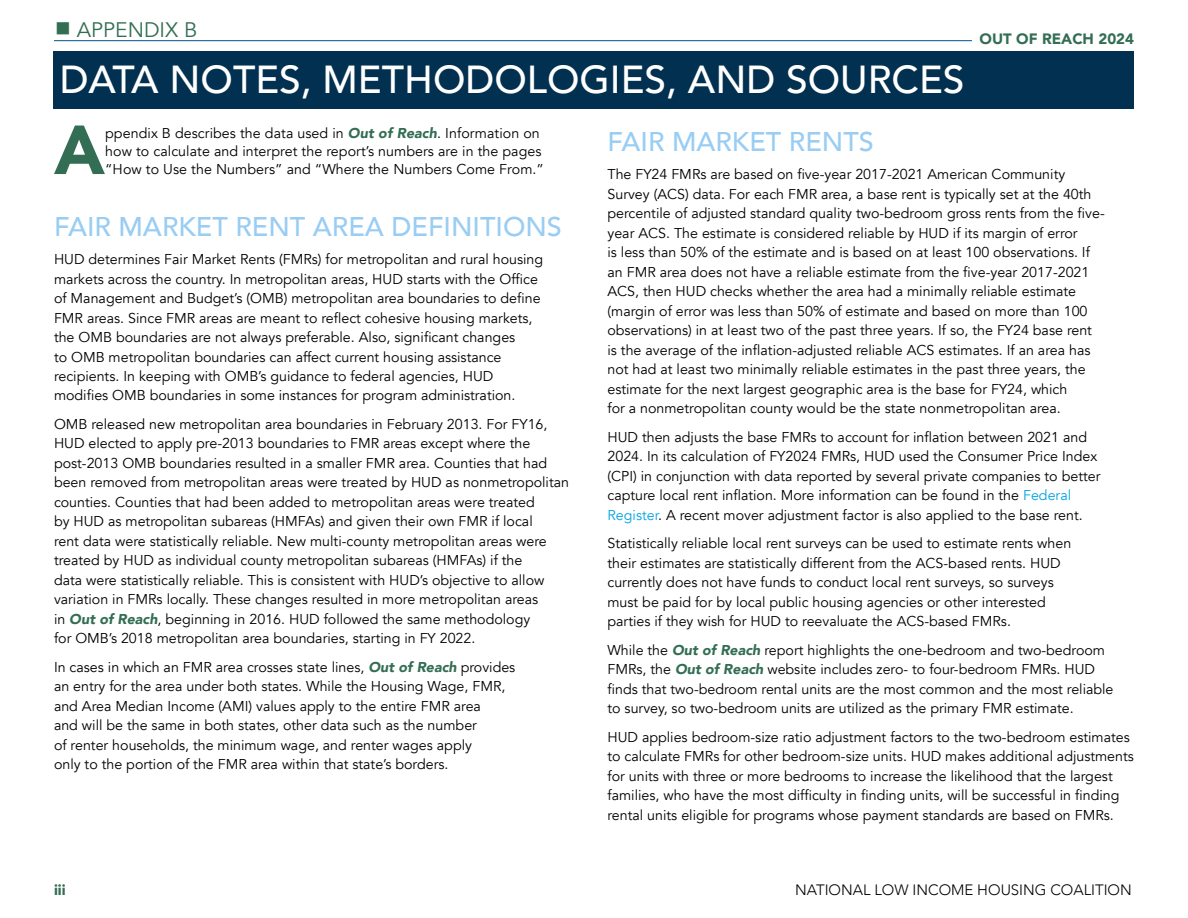
<style>
.page{position:relative;width:1188px;height:918px;background:#fff}
.page>*{position:absolute;margin:0;border:0;box-sizing:border-box;transform-origin:0 0}
.t1{font:900 68.55px "Avenir";color:#336e54}
.t2{font:500 39px "Avenir";color:#fff}
.t3{font:500 27px "Avenir";color:#99cdf3}
.t4{font:21px "Avenir";color:#336e54}
.t5{font:300 15px "Avenir";color:#000}
.t6{font:900 15px "Avenir";color:#336e54}
.t7{font:14.25px/19.5px "Avenir";color:#000}
.s1{font-weight:900;font-style:italic;color:#336e54}
.s2{color:#00a4e3}
</style>
<div class="page">
<hr style="left:54px;top:40px;width:918px;height:1px;background:#005289">
<div style="left:54px;top:51px;width:1080px;height:58px;background:#013050"></div>
<h3 class="t4" style="left:55px;top:18px;width:144px">■ APPENDIX B</h3>
<p class="t6" style="left:980px;top:26px;width:156px">OUT OF REACH 2024</p>
<h2 class="t2" style="left:60px;top:46px;width:906px">DATA NOTES, METHODOLOGIES, AND SOURCES</h2>
<h1 class="t1" style="left:54px;top:91px;width:52px">A</h1>
<p class="t7" style="left:105px;top:124px;width:440px;line-height:18px">ppendix B describes the data used in <span class="s1">Out of Reach</span>. Information on how to calculate and interpret the report’s numbers are in the pages “How to Use the Numbers” and “Where the Numbers Come From.”</p>
<h3 class="t3" style="left:608px;top:118px;width:268px">FAIR MARKET RENTS</h3>
<p class="t7" style="left:608px;top:165px;width:499px">The FY24 FMRs are based on five-year 2017-2021 American Community Survey (ACS) data. For each FMR area, a base rent is typically set at the 40th percentile of adjusted standard quality two-bedroom gross rents from the five&shy;year ACS. The estimate is considered reliable by HUD if its margin of error<br>is less than 50% of the estimate and is based on at least 100 observations. If an FMR area does not have a reliable estimate from the five-year 2017-2021<br>ACS, then HUD checks whether the area had a minimally reliable estimate (margin of error was less than 50% of estimate and based on more than 100 observations) in at least two of the past three years. If so, the FY24 base rent is the average of the inflation-adjusted reliable ACS estimates. If an area has not had at least two minimally reliable estimates in the past three years, the estimate for the next largest geographic area is the base for FY24, which<br>for a nonmetropolitan county would be the state nonmetropolitan area.</p>
<p class="t7" style="left:608px;top:427px;width:494px">HUD then adjusts the base FMRs to account for inflation between 2021 and 2024. In its calculation of FY2024 FMRs, HUD used the Consumer Price Index (CPI) in conjunction with data reported by several private companies to better capture local rent inflation. More information can be found in the <span class="s2">Federal Register</span>. A recent mover adjustment factor is also applied to the base rent.</p>
<p class="t7" style="left:608px;top:534px;width:465px">Statistically reliable local rent surveys can be used to estimate rents when their estimates are statistically different from the ACS-based rents. HUD currently does not have funds to conduct local rent surveys, so surveys must be paid for by local public housing agencies or other interested parties if they wish for HUD to reevaluate the ACS-based FMRs.</p>
<p class="t7" style="left:608px;top:640px;width:508px">While the <span class="s1">Out of Reach</span> report highlights the one-bedroom and two-bedroom FMRs, the <span class="s1">Out of Reach</span> website includes zero- to four-bedroom FMRs. HUD finds that two-bedroom rental units are the most common and the most reliable to survey, so two-bedroom units are utilized as the primary FMR estimate.</p>
<p class="t7" style="left:608px;top:727px;width:528px">HUD applies bedroom-size ratio adjustment factors to the two-bedroom estimates to calculate FMRs for other bedroom-size units. HUD makes additional adjustments for units with three or more bedrooms to increase the likelihood that the largest families, who have the most difficulty in finding units, will be successful in finding rental units eligible for programs whose payment standards are based on FMRs.</p>
<h3 class="t3" style="left:54px;top:203px;width:509px">FAIR MARKET RENT AREA DEFINITIONS</h3>
<p class="t7" style="left:54px;top:250px;width:491px">HUD determines Fair Market Rents (FMRs) for metropolitan and rural housing markets across the country. In metropolitan areas, HUD starts with the Office of Management and Budget’s (OMB) metropolitan area boundaries to define FMR areas. Since FMR areas are meant to reflect cohesive housing markets, the OMB boundaries are not always preferable. Also, significant changes<br>to OMB metropolitan boundaries can affect current housing assistance recipients. In keeping with OMB’s guidance to federal agencies, HUD modifies OMB boundaries in some instances for program administration.</p>
<p class="t7" style="left:54px;top:415px;width:517px">OMB released new metropolitan area boundaries in February 2013. For FY16, HUD elected to apply pre-2013 boundaries to FMR areas except where the post-2013 OMB boundaries resulted in a smaller FMR area. Counties that had been removed from metropolitan areas were treated by HUD as nonmetropolitan counties. Counties that had been added to metropolitan areas were treated<br>by HUD as metropolitan subareas (HMFAs) and given their own FMR if local<br>rent data were statistically reliable. New multi-county metropolitan areas were treated by HUD as individual county metropolitan subareas (HMFAs) if the<br>data were statistically reliable. This is consistent with HUD’s objective to allow variation in FMRs locally. These changes resulted in more metropolitan areas<br>in <span class="s1">Out of Reach</span>, beginning in 2016. HUD followed the same methodology<br>for OMB’s 2018 metropolitan area boundaries, starting in FY 2022.</p>
<p class="t7" style="left:54px;top:658px;width:463px">In cases in which an FMR area crosses state lines, <span class="s1">Out of Reach</span> provides an entry for the area under both states. While the Housing Wage, FMR, and Area Median Income (AMI) values apply to the entire FMR area<br>and will be the same in both states, other data such as the number<br>of renter households, the minimum wage, and renter wages apply<br>only to the portion of the FMR area within that state’s borders.</p>
<p class="t6" style="left:54px;top:877px;width:13px">iii</p>
<p class="t5" style="left:795px;top:881px;width:338px">NATIONAL LOW INCOME HOUSING COALITION</p>
</div>
